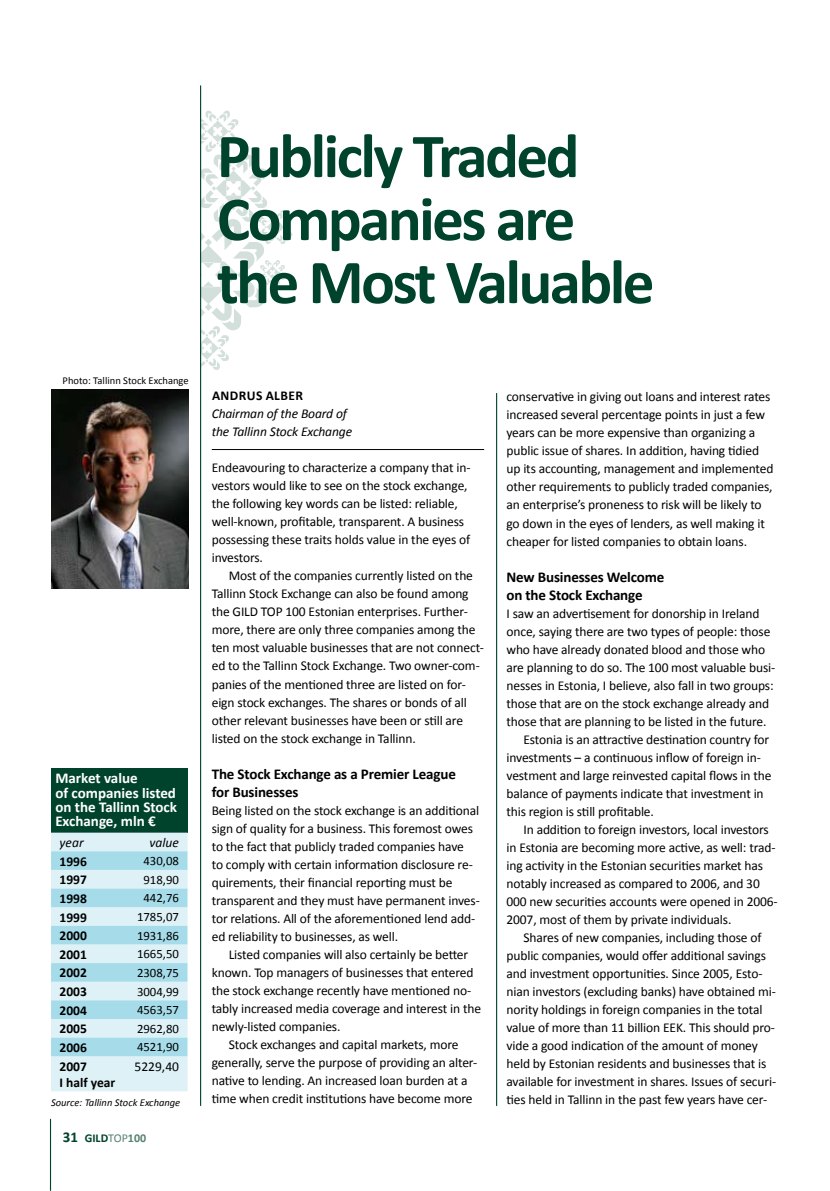
<style>
.page{position:relative;width:830px;height:1191px;background:#fff}
.page>*{position:absolute;margin:0;border:0;box-sizing:border-box;transform-origin:0 0}
.t1{font:700 63px/63px "Calibri";letter-spacing:-.04em;color:#00432d}
.t2{font:700 15px/18px "Calibri";letter-spacing:-.01em;color:#000}
.t3{font:700 15px/14.2px "Calibri";color:#fff}
.t4{font:13.5px/18px "Calibri";letter-spacing:-.01em;color:#000}
.t5{font:700 13.5px/16.5px "Calibri";color:#000}
.t6{font:italic 13.5px/18px "Calibri";letter-spacing:-.01em;color:#000}
.t7{font:12.75px "Calibri";color:#000}
.t8{font:700 12px "Calibri";color:#00432d}
.t9{font:italic 10.5px "Calibri";color:#000}
.t10{font:10.5px "Calibri";color:#000}
.s1{font-size:15px}
.s2{font-weight:400;color:#588270}
.s3{color:#588270}
</style>
<div class="page">
<hr style="left:50px;top:1119px;width:1px;height:71px;background:#00432d">
<hr style="left:212px;top:449px;width:272px;height:1px;background:#000">
<svg style="left:201px;top:110px;width:91px;height:260px"></svg>
<hr style="left:200px;top:86px;width:1px;height:1019px;background:#00432d">
<hr style="left:496px;top:393px;width:1px;height:712px;background:#00432d">
<div style="left:51px;top:768px;width:136px;height:64px;background:#00432d"></div>
<svg style="left:51px;top:832px;width:136px;height:259px;background:#c5e7ef"></svg>
<img style="left:51px;top:389px;width:137px;height:199px">
<h1 class="t1" style="left:217px;top:122px;width:439px">Publicly Traded<br>Companies are the Most Valuable</h1>
<p class="t10" style="left:63px;top:374px;width:127px">Photo: Tallinn Stock Exchange</p>
<p class="t3" style="left:55px;top:770px;width:123px">Market value<br>of companies listed on the Tallinn Stock<br>Exchange, mln €</p>
<p class="t6" style="left:60px;top:833px;width:26px">year</p>
<p class="t6" style="left:149px;top:833px;width:31px">value</p>
<p class="t5" style="left:60px;top:852px;width:29px">1996</p>
<p class="t7" style="left:143px;top:853px;width:37px">430,08</p>
<p class="t5" style="left:60px;top:871px;width:29px">1997</p>
<p class="t7" style="left:143px;top:871px;width:37px">918,90</p>
<p class="t5" style="left:60px;top:889px;width:29px">1998</p>
<p class="t7" style="left:143px;top:890px;width:37px">442,76</p>
<p class="t5" style="left:60px;top:908px;width:29px">1999</p>
<p class="t7" style="left:137px;top:909px;width:43px">1785,07</p>
<p class="t5" style="left:60px;top:926px;width:29px">2000</p>
<p class="t7" style="left:137px;top:927px;width:43px">1931,86</p>
<p class="t5" style="left:60px;top:945px;width:29px">2001</p>
<p class="t7" style="left:137px;top:946px;width:43px">1665,50</p>
<p class="t5" style="left:60px;top:964px;width:28px">2002</p>
<p class="t7" style="left:137px;top:964px;width:43px">2308,75</p>
<p class="t5" style="left:60px;top:982px;width:29px">2003</p>
<p class="t7" style="left:137px;top:983px;width:43px">3004,99</p>
<p class="t5" style="left:60px;top:1001px;width:29px">2004</p>
<p class="t7" style="left:137px;top:1002px;width:43px">4563,57</p>
<p class="t5" style="left:60px;top:1020px;width:29px">2005</p>
<p class="t7" style="left:137px;top:1020px;width:43px">2962,80</p>
<p class="t5" style="left:60px;top:1038px;width:29px">2006</p>
<p class="t7" style="left:137px;top:1039px;width:43px">4521,90</p>
<p class="t5" style="left:60px;top:1057px;width:57px">2007<br>I half year</p>
<p class="t4" style="left:134px;top:1056px;width:46px">5229,40</p>
<p class="t9" style="left:51px;top:1096px;width:131px">Source: Tallinn Stock Exchange</p>
<p class="t8" style="left:63px;top:1130px;width:85px"><span class="s1">31</span> GILD<span class="s2">TOP</span><span class="s3">100</span></p>
<p class="t5" style="left:212px;top:387px;width:18px">Andrus</p>
<p class="t5" style="left:265px;top:387px;width:17px">Alber</p>
<p class="t6" style="left:212px;top:404px;width:142px">Chairman of the Board of the Tallinn Stock Exchange</p>
<p class="t4" style="left:212px;top:458px;width:260px">Endeavouring to characterize a company that in&shy;vestors would like to see on the stock exchange, the following key words can be listed: reliable, well-known, profitable, transparent. A business possessing these traits holds value in the eyes of investors.</p>
<p class="t4" style="left:212px;top:566px;width:273px;text-indent:17px">Most of the companies currently listed on the Tallinn Stock Exchange can also be found among the GILD TOP 100 Estonian enterprises. Further&shy;more, there are only three companies among the ten most valuable businesses that are not connect&shy;ed to the Tallinn Stock Exchange. Two owner-com&shy;panies of the mentioned three are listed on for&shy;eign stock exchanges. The shares or bonds of all other relevant businesses have been or still are listed on the stock exchange in Tallinn.</p>
<p class="t2" style="left:212px;top:764px;width:245px">The Stock Exchange as a Premier League for Businesses</p>
<p class="t4" style="left:212px;top:800px;width:269px">Being listed on the stock exchange is an additional sign of quality for a business. This foremost owes to the fact that publicly traded companies have<br>to comply with certain information disclosure re&shy;quirements, their financial reporting must be transparent and they must have permanent inves&shy;tor relations. All of the aforementioned lend add&shy;ed reliability to businesses, as well.</p>
<p class="t4" style="left:229px;top:944px;width:241px">Listed companies will also certainly be better</p>
<p class="t4" style="left:212px;top:962px;width:263px">known. Top managers of businesses that entered</p>
<p class="t4" style="left:212px;top:980px;width:261px">the stock exchange recently have mentioned no-</p>
<p class="t4" style="left:212px;top:998px;width:271px">tably increased media coverage and interest in the</p>
<p class="t4" style="left:212px;top:1016px;width:130px">newly-listed companies.</p>
<p class="t4" style="left:229px;top:1034px;width:231px">Stock exchanges and capital markets, more</p>
<p class="t4" style="left:212px;top:1052px;width:267px">generally, serve the purpose of providing an alter-</p>
<p class="t4" style="left:212px;top:1070px;width:257px">native to lending. An increased loan burden at a</p>
<p class="t4" style="left:212px;top:1088px;width:262px">time when credit institutions have become more</p>
<p class="t4" style="left:506px;top:387px;width:268px">conservative in giving out loans and interest rates increased several percentage points in just a few years can be more expensive than organizing a public issue of shares. In addition, having tidied up its accounting, management and implemented other requirements to publicly traded companies, an enterprise’s proneness to risk will be likely to go down in the eyes of lenders, as well making it cheaper for listed companies to obtain loans.</p>
<p class="t2" style="left:506px;top:567px;width:159px">New Businesses Welcome on the Stock Exchange</p>
<p class="t4" style="left:506px;top:603px;width:254px">I saw an advertisement for donorship in Ireland</p>
<p class="t4" style="left:506px;top:621px;width:265px">once, saying there are two types of people: those</p>
<p class="t4" style="left:506px;top:639px;width:260px">who have already donated blood and those who</p>
<p class="t4" style="left:506px;top:657px;width:270px">are planning to do so. The 100 most valuable busi-</p>
<p class="t4" style="left:506px;top:675px;width:268px">nesses in Estonia, I believe, also fall in two groups:</p>
<p class="t4" style="left:506px;top:693px;width:264px">those that are on the stock exchange already and</p>
<p class="t4" style="left:506px;top:711px;width:261px">those that are planning to be listed in the future.</p>
<p class="t4" style="left:523px;top:729px;width:247px">Estonia is an attractive destination country for</p>
<p class="t4" style="left:506px;top:747px;width:256px">investments – a continuous inflow of foreign in-</p>
<p class="t4" style="left:506px;top:765px;width:266px">vestment and large reinvested capital flows in the</p>
<p class="t4" style="left:506px;top:783px;width:258px">balance of payments indicate that investment in</p>
<p class="t4" style="left:506px;top:801px;width:149px">this region is still profitable.</p>
<p class="t4" style="left:523px;top:819px;width:246px">In addition to foreign investors, local investors</p>
<p class="t4" style="left:506px;top:837px;width:270px">in Estonia are becoming more active, as well: trad-</p>
<p class="t4" style="left:506px;top:855px;width:258px">ing activity in the Estonian securities market has</p>
<p class="t4" style="left:506px;top:873px;width:255px">notably increased as compared to 2006, and 30</p>
<p class="t4" style="left:506px;top:891px;width:272px">000 new securities accounts were opened in 2006-</p>
<p class="t4" style="left:506px;top:909px;width:226px">2007, most of them by private individuals.</p>
<p class="t4" style="left:523px;top:927px;width:239px">Shares of new companies, including those of</p>
<p class="t4" style="left:506px;top:945px;width:261px">public companies, would offer additional savings</p>
<p class="t4" style="left:506px;top:963px;width:257px">and investment opportunities. Since 2005, Esto-</p>
<p class="t4" style="left:506px;top:981px;width:271px">nian investors (excluding banks) have obtained mi-</p>
<p class="t4" style="left:506px;top:999px;width:257px">nority holdings in foreign companies in the total</p>
<p class="t4" style="left:506px;top:1017px;width:270px">value of more than 11 billion EEK. This should pro-</p>
<p class="t4" style="left:506px;top:1035px;width:253px">vide a good indication of the amount of money</p>
<p class="t4" style="left:506px;top:1053px;width:261px">held by Estonian residents and businesses that is</p>
<p class="t4" style="left:506px;top:1071px;width:271px">available for investment in shares. Issues of securi-</p>
<p class="t4" style="left:506px;top:1089px;width:262px">ties held in Tallinn in the past few years have cer-</p>
</div>
